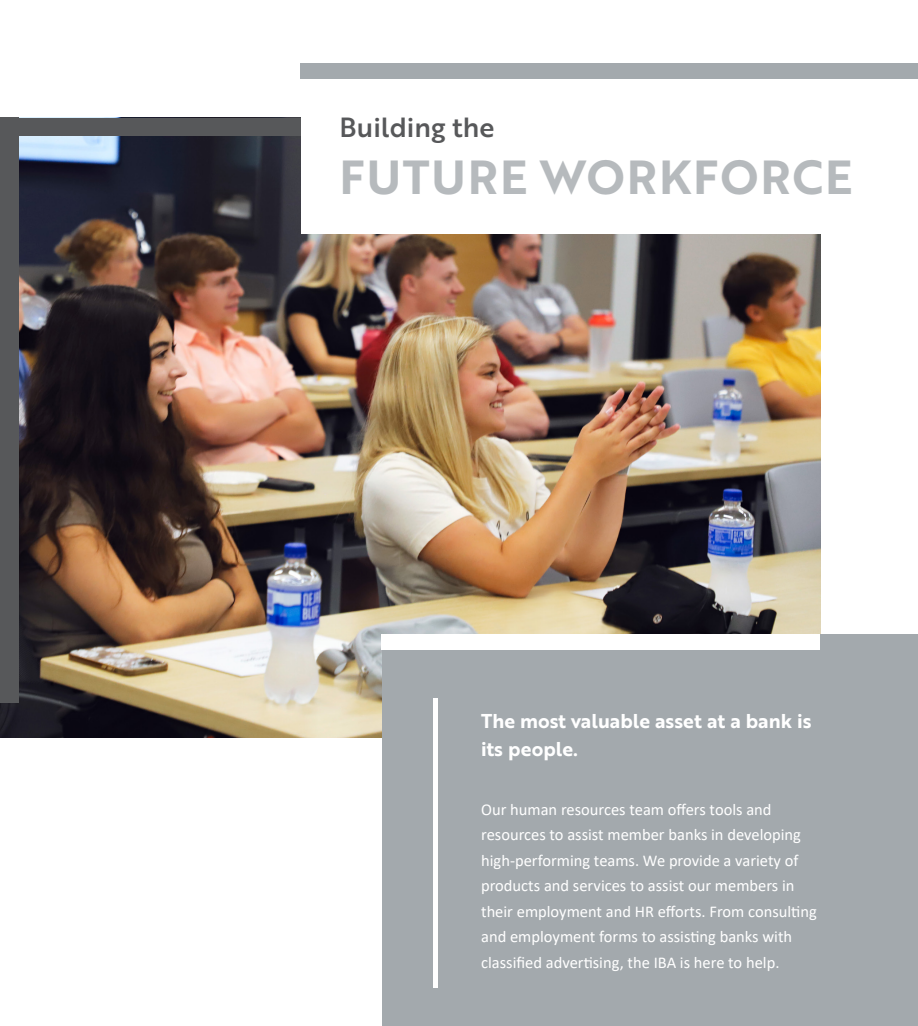
<style>
.page{position:relative;width:918px;height:1026px;background:#fff}
.page>*{position:absolute;margin:0;border:0;box-sizing:border-box;transform-origin:0 0}
.t1{font:46.5px "Brother 1816 Bold";letter-spacing:.04em;color:#b6babd}
.t2{font:27px "Brother 1816 Medium";color:#57585a}
.t3{font:19.5px/28.5px "Brother 1816 Bold";color:#fff}
.t4{font:16.5px/25.5px "Calibri";color:#fff}
</style>
<div class="page">
<img style="left:0;top:136px;width:820px;height:601px">
<div style="left:382px;top:634px;width:536px;height:392px;background:#a3a9ad"></div>
<div style="left:0;top:118px;width:553px;height:18px;background:#57585a"></div>
<div style="left:0;top:118px;width:18px;height:585px;background:#57585a"></div>
<div style="left:301px;top:63px;width:615px;height:170px;background:#fff"></div>
<div style="left:301px;top:63px;width:617px;height:16px;background:#a3a9ad"></div>
<div style="left:382px;top:634px;width:438px;height:16px;background:#fff"></div>
<hr style="left:434px;top:698px;width:4px;height:290px;background:#fff">
<p class="t2" style="left:340px;top:107px;width:156px">Building the</p>
<p class="t1" style="left:340px;top:142px;width:514px">FUTURE WORKFORCE</p>
<p class="t3" style="left:481px;top:706px;width:332px">The most valuable asset at a bank is its people.</p>
<p class="t4" style="left:481px;top:796px;width:337px">Our human resources team offers tools and resources to assist member banks in developing high-performing teams. We provide a variety of products and services to assist our members in their employment and HR efforts. From consulting and employment forms to assisting banks with classified advertising, the IBA is here to help.</p>
</div>
